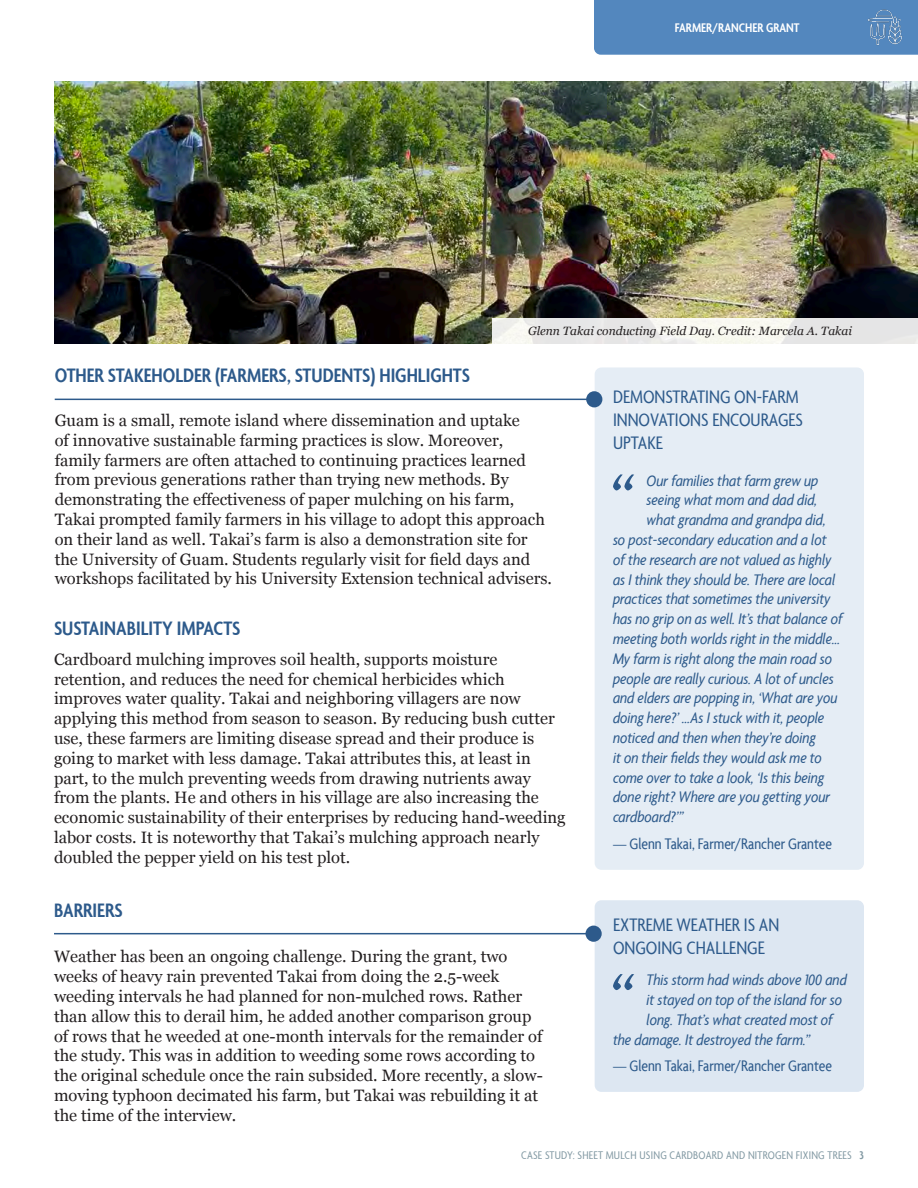
<style>
.page{position:relative;width:918px;height:1188px;background:#fff}
.page>*{position:absolute;margin:0;border:0;box-sizing:border-box;transform-origin:0 0}
.t1{font:italic condensed 78.6px "Agenda";color:#2d5a8b}
.t2{font:600 condensed 21px "Agenda";color:#2d5a8b}
.t3{font:condensed 19.5px/23.4px "Agenda";color:#2d5a8b}
.t4{font:16.5px/19.8px "Georgia";color:#231f20}
.t5{font:italic condensed 16.5px "Agenda";color:#2d5a8b}
.t6{font:condensed 16.5px "Agenda";color:#2d5a8b}
.t7{font:600 condensed 13.5px "Agenda";color:#fff}
.t8{font:condensed 12px "Agenda";letter-spacing:.02em;color:#839aa4}
.t9{font:italic 12px "Georgia";color:#231f20}
.s1{font-weight:600}
</style>
<div class="page">
<div style="left:594px;top:0;width:324px;height:55px;background:#5387be"></div>
<img style="left:864px;top:8px;width:41px;height:40px">
<div style="left:595px;top:900px;width:269px;height:192px;background:#dde7f2;border-radius:7px"></div>
<div style="left:595px;top:368px;width:269px;height:502px;background:#e5edf5;border-radius:7px"></div>
<hr style="left:55px;top:399px;width:545px;height:1px;background:#2d5a8b">
<div style="left:586px;top:391px;width:16px;height:16px;background:#2d5a8b;border-radius:50%"></div>
<hr style="left:54px;top:933px;width:546px;height:1px;background:#2d5a8b">
<div style="left:586px;top:926px;width:16px;height:16px;background:#2d5a8b;border-radius:50%"></div>
<img style="left:54px;top:81px;width:864px;height:262px">
<svg style="left:492px;top:319px;width:426px;height:25px;fill:#e7e6e7"></svg>
<p class="t7" style="left:675px;top:20px;width:126px">FARMER/RANCHER GRANT</p>
<p class="t9" style="left:528px;top:323px;width:326px">Glenn Takai conducting Field Day. Credit: Marcela A. Takai</p>
<p class="t2" style="left:55px;top:363px;width:417px">OTHER STAKEHOLDER (FARMERS, STUDENTS) HIGHLIGHTS</p>
<p class="t4" style="left:55px;top:410px;width:499px">Guam is a small, remote island where dissemination and uptake<br>of innovative sustainable farming practices is slow. Moreover, family farmers are often attached to continuing practices learned from previous generations rather than trying new methods. By demonstrating the effectiveness of paper mulching on his farm, Takai prompted family farmers in his village to adopt this approach on their land as well. Takai’s farm is also a demonstration site for the University of Guam. Students regularly visit for field days and workshops facilitated by his University Extension technical advisers.</p>
<p class="t2" style="left:54px;top:616px;width:188px">SUSTAINABILITY IMPACTS</p>
<p class="t4" style="left:54px;top:649px;width:513px">Cardboard mulching improves soil health, supports moisture retention, and reduces the need for chemical herbicides which improves water quality. Takai and neighboring villagers are now applying this method from season to season. By reducing bush cutter use, these farmers are limiting disease spread and their produce is going to market with less damage. Takai attributes this, at least in part, to the mulch preventing weeds from drawing nutrients away from the plants. He and others in his village are also increasing the economic sustainability of their enterprises by reducing hand-weeding labor costs. It is noteworthy that Takai’s mulching approach nearly doubled the pepper yield on his test plot.</p>
<p class="t2" style="left:54px;top:898px;width:70px">BARRIERS</p>
<p class="t4" style="left:54px;top:947px;width:490px">Weather has been an ongoing challenge. During the grant, two weeks of heavy rain prevented Takai from doing the 2.5-week weeding intervals he had planned for non-mulched rows. Rather than allow this to derail him, he added another comparison group of rows that he weeded at one-month intervals for the remainder of the study. This was in addition to weeding some rows according to the original schedule once the rain subsided. More recently, a slow&shy;moving typhoon decimated his farm, but Takai was rebuilding it at the time of the interview.</p>
<p class="t3" style="left:613px;top:384px;width:191px">DEMONSTRATING ON-FARM<br>INNOVATIONS ENCOURAGES<br>UPTAKE</p>
<h1 class="t1" style="left:607px;top:455px;width:26px">“</h1>
<p class="t5" style="left:647px;top:471px;width:173px">Our families that farm grew up</p>
<p class="t5" style="left:647px;top:491px;width:172px">seeing what mom and dad did,</p>
<p class="t5" style="left:647px;top:510px;width:181px">what grandma and grandpa did,</p>
<p class="t5" style="left:613px;top:530px;width:215px">so post-secondary education and a lot</p>
<p class="t5" style="left:613px;top:550px;width:220px">of the research are not valued as highly</p>
<p class="t5" style="left:613px;top:570px;width:224px">as I think they should be. There are local</p>
<p class="t5" style="left:613px;top:590px;width:219px">practices that sometimes the university</p>
<p class="t5" style="left:613px;top:609px;width:231px">has no grip on as well. It’s that balance of</p>
<p class="t5" style="left:613px;top:629px;width:229px">meeting both worlds right in the middle…</p>
<p class="t5" style="left:613px;top:649px;width:221px">My farm is right along the main road so</p>
<p class="t5" style="left:613px;top:669px;width:222px">people are really curious. A lot of uncles</p>
<p class="t5" style="left:613px;top:689px;width:226px">and elders are popping in, ‘What are you</p>
<p class="t5" style="left:613px;top:708px;width:213px">doing here?’ …As I stuck with it, people</p>
<p class="t5" style="left:613px;top:728px;width:204px">noticed and then when they’re doing</p>
<p class="t5" style="left:613px;top:748px;width:211px">it on their fields they would ask me to</p>
<p class="t5" style="left:613px;top:768px;width:213px">come over to take a look, ‘Is this being</p>
<p class="t5" style="left:613px;top:788px;width:219px">done right? Where are you getting your</p>
<p class="t5" style="left:613px;top:807px;width:72px">cardboard?’”</p>
<p class="t6" style="left:613px;top:834px;width:221px">— Glenn Takai, Farmer/Rancher Grantee</p>
<p class="t3" style="left:613px;top:912px;width:168px">EXTREME WEATHER IS AN<br>ONGOING CHALLENGE</p>
<h1 class="t1" style="left:607px;top:955px;width:26px">“</h1>
<p class="t5" style="left:647px;top:970px;width:202px">This storm had winds above 100 and</p>
<p class="t5" style="left:647px;top:990px;width:197px">it stayed on top of the island for so</p>
<p class="t5" style="left:647px;top:1010px;width:188px">long. That’s what created most of</p>
<p class="t5" style="left:613px;top:1030px;width:199px">the damage. It destroyed the farm.”</p>
<p class="t6" style="left:613px;top:1056px;width:221px">— Glenn Takai, Farmer/Rancher Grantee</p>
<p class="t8" style="left:521px;top:1149px;width:344px">CASE STUDY: SHEET MULCH USING CARDBOARD AND NITROGEN FIXING TREES <span class="s1">3</span></p>
</div>
